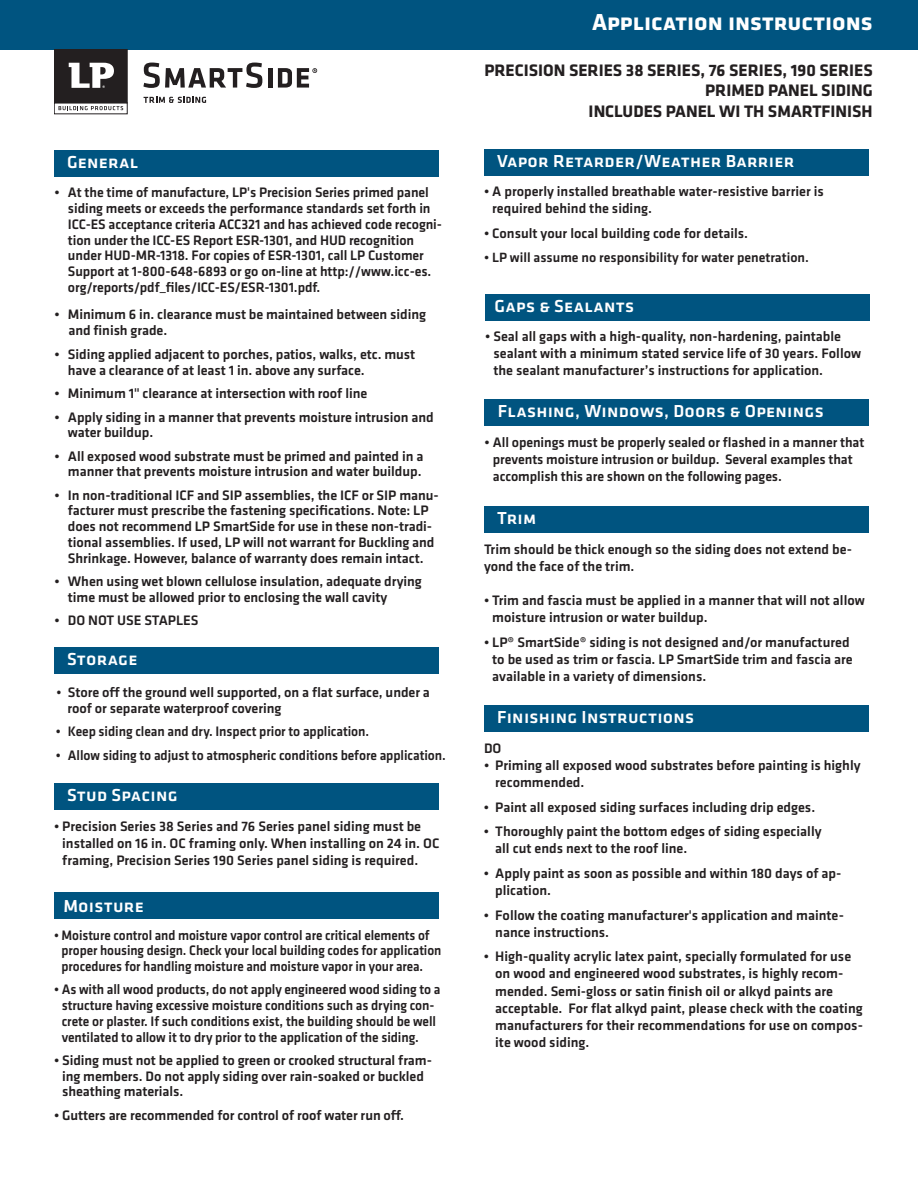
<style>
.page{position:relative;width:918px;height:1188px;background:#fff}
.page>*{position:absolute;margin:0;border:0;box-sizing:border-box;transform-origin:0 0}
.t1{font:700 24px "Klavika";color:#fff}
.new_subs{font:500 18px "Klavika";letter-spacing:.015em;color:#fff}
.t2{font:700 17.25px "Klavika";color:#231f20}
.new_bullet_points{font:500 14.25px/17.1px "Klavika";letter-spacing:-.005em;color:#231f20}
.new_bullet_points-2{font:500 14.25px/15.8px "Klavika";letter-spacing:-.005em;color:#231f20;scale:.95 1}
.new_bullet_points-3{font:500 14.25px/15.8px "Klavika";letter-spacing:-.005em;color:#231f20;scale:.93 1}
.t3{font:500 13.95px "Klavika";color:#231f20}
</style>
<div class="page">
<div style="left:0;top:0;width:918px;height:49px;background:#005480"></div>
<svg style="left:144px;top:97px;width:62px;height:6px"></svg>
<svg style="left:143px;top:63px;width:119px;height:25px"></svg>
<div style="left:268px;top:68px;width:5px;height:20px;background:#231f20"></div>
<svg style="left:58px;top:106px;width:66px;height:5px"></svg>
<svg style="left:59px;top:106px;width:64px;height:4px"></svg>
<div style="left:54px;top:50px;width:73px;height:53px;background:#231f20"></div>
<svg style="left:69px;top:63px;width:45px;height:25px"></svg>
<svg style="left:278px;top:68px;width:39px;height:20px"></svg>
<div style="left:54px;top:150px;width:385px;height:27px;background:#005480"></div>
<div style="left:54px;top:647px;width:384px;height:27px;background:#005480"></div>
<div style="left:485px;top:294px;width:385px;height:27px;background:#005480"></div>
<div style="left:485px;top:399px;width:384px;height:27px;background:#005480"></div>
<div style="left:54px;top:783px;width:384px;height:27px;background:#005480"></div>
<div style="left:484px;top:149px;width:384px;height:27px;background:#005480"></div>
<div style="left:484px;top:506px;width:384px;height:27px;background:#005480"></div>
<div style="left:484px;top:705px;width:384px;height:27px;background:#005480"></div>
<div style="left:54px;top:892px;width:384px;height:27px;background:#005480"></div>
<p class="new_subs" style="left:67px;top:150px;width:73px">General</p>
<p class="new_bullet_points" style="left:68px;top:184px;width:376px;line-height:15.8px;text-indent:-14px">• At the time of manufacture, LP's Precision Series primed panel siding meets or exceeds the performance standards set forth in ICC-ES acceptance criteria ACC321 and has achieved code recogni&shy;tion under the ICC-ES Report ESR-1301, and HUD recognition under HUD-MR-1318. For copies of ESR-1301, call LP Customer Support at 1-800-648-6893 or go on-line at http://www.icc-es. org/reports/pdf_files/ICC-ES/ESR-1301.pdf.</p>
<p class="new_bullet_points" style="left:68px;top:306px;width:359px;line-height:15.8px;text-indent:-14px">• Minimum 6 in. clearance must be maintained between siding and finish grade.</p>
<p class="new_bullet_points" style="left:68px;top:347px;width:349px;line-height:15.8px;text-indent:-14px">• Siding applied adjacent to porches, patios, walks, etc. must have a clearance of at least 1 in. above any surface.</p>
<p class="new_bullet_points" style="left:54px;top:385px;width:314px">• Minimum 1" clearance at intersection with roof line</p>
<p class="new_bullet_points" style="left:68px;top:409px;width:367px;line-height:15.8px;text-indent:-14px">• Apply siding in a manner that prevents moisture intrusion and water buildup.</p>
<p class="new_bullet_points" style="left:54px;top:448px;width:370px;line-height:15.8px;text-align:right">• All exposed wood substrate must be primed and painted in a manner that prevents moisture intrusion and water buildup.</p>
<p class="new_bullet_points" style="left:68px;top:487px;width:372px;line-height:15.8px;text-indent:-14px">• In non-traditional ICF and SIP assemblies, the ICF or SIP manu&shy;facturer must prescribe the fastening specifications. Note: LP does not recommend LP SmartSide for use in these non-tradi&shy;tional assemblies. If used, LP will not warrant for Buckling and Shrinkage. However, balance of warranty does remain intact.</p>
<p class="new_bullet_points" style="left:68px;top:573px;width:355px;line-height:15.8px;text-indent:-14px">• When using wet blown cellulose insulation, adequate drying time must be allowed prior to enclosing the wall cavity</p>
<p class="new_bullet_points" style="left:54px;top:611px;width:146px">• DO NOT USE STAPLES</p>
<p class="new_subs" style="left:67px;top:647px;width:72px">Storage</p>
<p class="new_bullet_points-2" style="left:68px;top:684px;width:383px;text-indent:-11px">• Store off the ground well supported, on a flat surface, under a roof or separate waterproof covering</p>
<p class="new_bullet_points-2" style="left:56px;top:723px;width:331px">• Keep siding clean and dry. Inspect prior to application.</p>
<p class="new_bullet_points-2" style="left:56px;top:747px;width:412px">• Allow siding to adjust to atmospheric conditions before application.</p>
<p class="new_subs" style="left:67px;top:783px;width:112px">Stud Spacing</p>
<p class="new_bullet_points" style="left:62px;top:817px;width:379px;text-indent:-8px">• Precision Series 38 Series and 76 Series panel siding must be installed on 16 in. OC framing only. When installing on 24 in. OC framing, Precision Series 190 Series panel siding is required.</p>
<p class="new_subs" style="left:63px;top:894px;width:82px">Moisture</p>
<p class="new_bullet_points-3" style="left:62px;top:927px;width:410px;text-indent:-8px">• Moisture control and moisture vapor control are critical elements of proper housing design. Check your local building codes for application procedures for handling moisture and moisture vapor in your area.</p>
<p class="new_bullet_points-2" style="left:62px;top:981px;width:400px;text-indent:-8px">• As with all wood products, do not apply engineered wood siding to a structure having excessive moisture conditions such as drying con&shy;crete or plaster. If such conditions exist, the building should be well ventilated to allow it to dry prior to the application of the siding.</p>
<p class="new_bullet_points" style="left:62px;top:1052px;width:371px;line-height:15.8px;text-indent:-8px">• Siding must not be applied to green or crooked structural fram&shy;ing members. Do not apply siding over rain-soaked or buckled sheathing materials.</p>
<p class="new_bullet_points" style="left:54px;top:1106px;width:352px">• Gutters are recommended for control of roof water run off.</p>
<p class="t1" style="left:592px;top:5px;width:282px">APPLICATION INSTRUCTIONS</p>
<p class="t2" style="left:484px;top:58px;width:390px">PRECISION SERIES 38 SERIES, 76 SERIES, 190 SERIES</p>
<p class="t2" style="left:705px;top:78px;width:169px">PRIMED PANEL SIDING</p>
<p class="t2" style="left:589px;top:99px;width:286px">INCLUDES PANEL WI TH SMARTFINISH</p>
<p class="new_subs" style="left:497px;top:148px;width:299px">Vapor Retarder/Weather Barrier</p>
<p class="new_bullet_points" style="left:492px;top:183px;width:333px;text-indent:-8px">• A properly installed breathable water-resistive barrier is required behind the siding.</p>
<p class="new_bullet_points" style="left:484px;top:224px;width:266px">• Consult your local building code for details.</p>
<p class="t3" style="left:484px;top:248px;width:326px">• LP will assume no responsibility for water penetration.</p>
<p class="new_subs" style="left:495px;top:293px;width:141px">Gaps &amp; Sealants</p>
<p class="new_bullet_points" style="left:494px;top:327px;width:369px;text-indent:-8px">• Seal all gaps with a high-quality, non-hardening, paintable sealant with a minimum stated service life of 30 years. Follow the sealant manufacturer’s instructions for application.</p>
<p class="new_subs" style="left:498px;top:399px;width:327px">Flashing, Windows, Doors &amp; Openings</p>
<p class="new_bullet_points" style="left:493px;top:434px;width:373px;text-indent:-8px">• All openings must be properly sealed or flashed in a manner that prevents moisture intrusion or buildup. Several examples that accomplish this are shown on the following pages.</p>
<p class="new_subs" style="left:497px;top:506px;width:41px">Trim</p>
<p class="new_bullet_points" style="left:484px;top:540px;width:370px">Trim should be thick enough so the siding does not extend be&shy;yond the face of the trim.</p>
<p class="new_bullet_points" style="left:492px;top:591px;width:374px;text-indent:-8px">• Trim and fascia must be applied in a manner that will not allow moisture intrusion or water buildup.</p>
<p class="new_bullet_points" style="left:492px;top:633px;width:362px;text-indent:-8px">• LP® SmartSide® siding is not designed and/or manufactured to be used as trim or fascia. LP SmartSide trim and fascia are available in a variety of dimensions.</p>
<p class="new_subs" style="left:497px;top:705px;width:199px">Finishing Instructions</p>
<p class="new_bullet_points" style="left:484px;top:739px;width:19px">DO</p>
<p class="new_bullet_points" style="left:495px;top:756px;width:367px;text-indent:-11px">• Priming all exposed wood substrates before painting is highly recommended.</p>
<p class="new_bullet_points" style="left:484px;top:798px;width:333px">• Paint all exposed siding surfaces including drip edges.</p>
<p class="new_bullet_points" style="left:495px;top:823px;width:328px;text-indent:-11px">• Thoroughly paint the bottom edges of siding especially all cut ends next to the roof line.</p>
<p class="new_bullet_points" style="left:495px;top:864px;width:348px;text-indent:-11px">• Apply paint as soon as possible and within 180 days of ap&shy;plication.</p>
<p class="new_bullet_points" style="left:495px;top:906px;width:350px;text-indent:-11px">• Follow the coating manufacturer's application and mainte&shy;nance instructions.</p>
<p class="new_bullet_points" style="left:495px;top:948px;width:369px;text-indent:-11px">• High-quality acrylic latex paint, specially formulated for use on wood and engineered wood substrates, is highly recom&shy;mended. Semi-gloss or satin finish oil or alkyd paints are acceptable. For flat alkyd paint, please check with the coating manufacturers for their recommendations for use on compos&shy;ite wood siding.</p>
</div>
